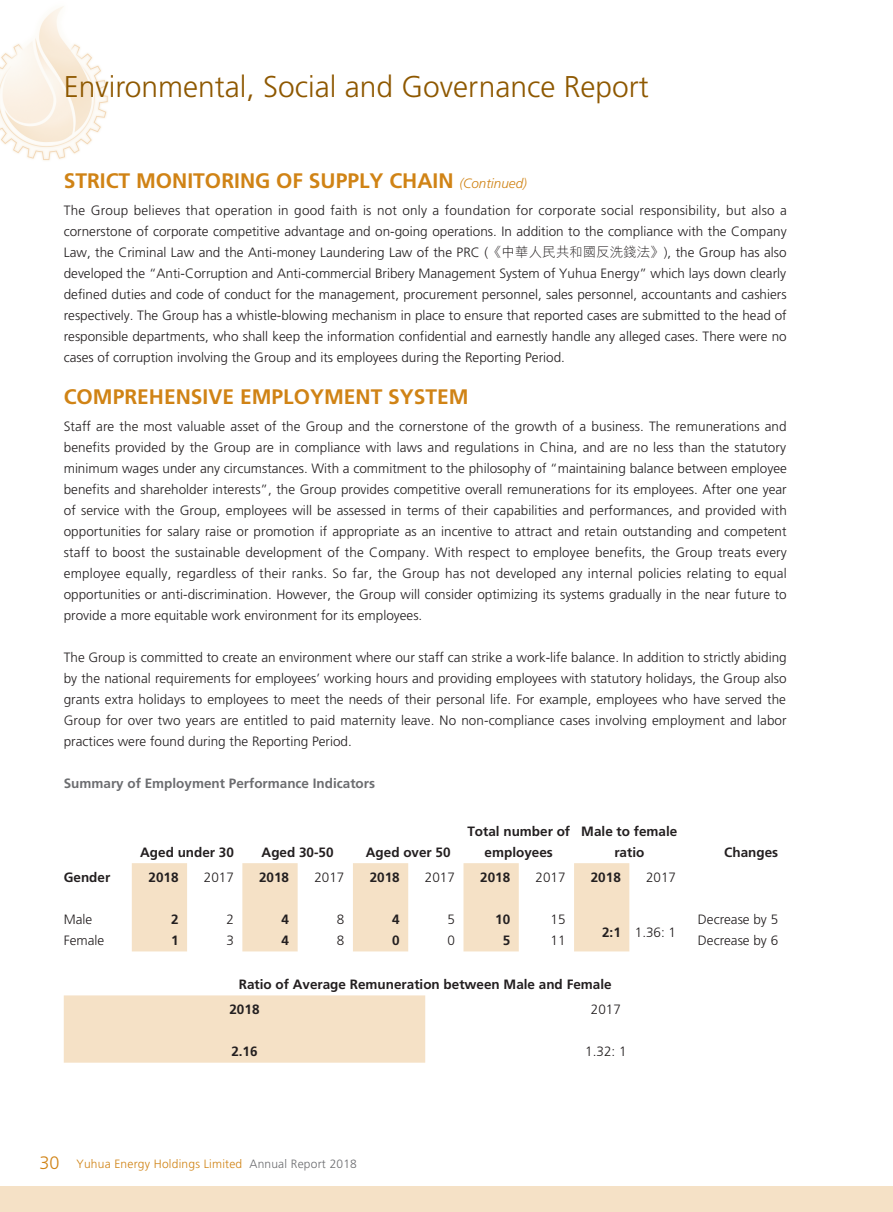
<style>
.page{position:relative;width:893px;height:1212px;background:#fff}
.page>*{position:absolute;margin:0;border:0;box-sizing:border-box;transform-origin:0 0}
.t1{font:300 30px "Frutiger LT Std";color:#8e5800}
._01_H1{font:700 21px "Frutiger LT Std";color:#d08315}
._00_txt{font:300 13.5px/21px "Frutiger LT Std";color:#231f20;text-align:justify}
._00_txt-2{font:700 13.5px/21px "Frutiger LT Std";color:#231f20;text-align:center}
._02_H2{font:700 13.5px "Frutiger LT Std";color:#6c6d70}
.t2{font:300 12px "Frutiger LT Std";letter-spacing:.015em;color:#d08315}
.s1{font-weight:300;font-style:italic;font-size:13.5px}
.s2{font-family:"M Hei HK"}
.s3{font-size:18px}
.s4{color:#6c6d70}
</style>
<div class="page">
<img style="left:0;top:6px;width:109px;height:155px">
<div style="left:0;top:1186px;width:893px;height:26px;background:#f5e1c6"></div>
<svg style="left:132px;top:863px;width:497px;height:88px;fill:#f5e1c6"></svg>
<div style="left:64px;top:995px;width:361px;height:68px;background:#f5e1c6"></div>
<h1 class="t1" style="left:64px;top:70px;width:587px">Environmental, Social and Governance Report</h1>
<p class="_01_H1" style="left:64px;top:168px;width:465px">STRICT MONITORING OF SUPPLY CHAIN <span class="s1">(Continued)</span></p>
<p class="_00_txt" style="left:64px;top:200px;width:725px">The Group believes that operation in good faith is not only a foundation for corporate social responsibility, but also a cornerstone of corporate competitive advantage and on-going operations. In addition to the compliance with the Company Law, the Criminal Law and the Anti-money Laundering Law of the PRC (<span class="s2">《中華人民共和國反洗錢法》</span>), the Group has also developed the “Anti-Corruption and Anti-commercial Bribery Management System of Yuhua Energy” which lays down clearly defined duties and code of conduct for the management, procurement personnel, sales personnel, accountants and cashiers respectively. The Group has a whistle-blowing mechanism in place to ensure that reported cases are submitted to the head of responsible departments, who shall keep the information confidential and earnestly handle any alleged cases. There were no cases of corruption involving the Group and its employees during the Reporting Period.</p>
<p class="_01_H1" style="left:64px;top:384px;width:406px">COMPREHENSIVE EMPLOYMENT SYSTEM</p>
<p class="_00_txt" style="left:64px;top:416px;width:725px">Staff are the most valuable asset of the Group and the cornerstone of the growth of a business. The remunerations and benefits provided by the Group are in compliance with laws and regulations in China, and are no less than the statutory minimum wages under any circumstances. With a commitment to the philosophy of “maintaining balance between employee benefits and shareholder interests”, the Group provides competitive overall remunerations for its employees. After one year of service with the Group, employees will be assessed in terms of their capabilities and performances, and provided with opportunities for salary raise or promotion if appropriate as an incentive to attract and retain outstanding and competent staff to boost the sustainable development of the Company. With respect to employee benefits, the Group treats every employee equally, regardless of their ranks. So far, the Group has not developed any internal policies relating to equal opportunities or anti-discrimination. However, the Group will consider optimizing its systems gradually in the near future to provide a more equitable work environment for its employees.</p>
<p class="_00_txt" style="left:64px;top:647px;width:724px">The Group is committed to create an environment where our staff can strike a work-life balance. In addition to strictly abiding by the national requirements for employees’ working hours and providing employees with statutory holidays, the Group also grants extra holidays to employees to meet the needs of their personal life. For example, employees who have served the Group for over two years are entitled to paid maternity leave. No non-compliance cases involving employment and labor practices were found during the Reporting Period.</p>
<p class="_02_H2" style="left:64px;top:775px;width:313px">Summary of Employment Performance Indicators</p>
<p class="_00_txt-2" style="left:140px;top:841px;width:95px">Aged under 30</p>
<p class="_00_txt-2" style="left:262px;top:841px;width:74px">Aged 30-50</p>
<p class="_00_txt-2" style="left:366px;top:841px;width:86px">Aged over 50</p>
<p class="_00_txt-2" style="left:467px;top:820px;width:104px">Total number of employees</p>
<p class="_00_txt-2" style="left:581px;top:820px;width:98px">Male to female ratio</p>
<p class="_00_txt-2" style="left:724px;top:841px;width:56px">Changes</p>
<p class="_00_txt-2" style="left:64px;top:867px;width:48px">Gender</p>
<p class="_00_txt-2" style="left:149px;top:867px;width:32px">2018</p>
<p class="_00_txt" style="left:204px;top:867px;width:32px">2017</p>
<p class="_00_txt-2" style="left:259px;top:867px;width:32px">2018</p>
<p class="_00_txt" style="left:314px;top:867px;width:32px">2017</p>
<p class="_00_txt-2" style="left:370px;top:867px;width:32px">2018</p>
<p class="_00_txt" style="left:425px;top:867px;width:32px">2017</p>
<p class="_00_txt-2" style="left:480px;top:867px;width:32px">2018</p>
<p class="_00_txt" style="left:535px;top:867px;width:32px">2017</p>
<p class="_00_txt-2" style="left:591px;top:867px;width:32px">2018</p>
<p class="_00_txt" style="left:646px;top:867px;width:32px">2017</p>
<p class="_00_txt" style="left:64px;top:909px;width:30px">Male</p>
<p class="_00_txt-2" style="left:171px;top:909px;width:9px">2</p>
<p class="_00_txt" style="left:226px;top:909px;width:9px">2</p>
<p class="_00_txt-2" style="left:282px;top:909px;width:9px">4</p>
<p class="_00_txt" style="left:337px;top:909px;width:9px">8</p>
<p class="_00_txt-2" style="left:392px;top:909px;width:9px">4</p>
<p class="_00_txt" style="left:447px;top:909px;width:9px">5</p>
<p class="_00_txt-2" style="left:495px;top:909px;width:17px">10</p>
<p class="_00_txt" style="left:550px;top:909px;width:17px">15</p>
<p class="_00_txt-2" style="left:602px;top:921px;width:20px">2:1</p>
<p class="_00_txt" style="left:635px;top:921px;width:43px">1.36: 1</p>
<p class="_00_txt" style="left:698px;top:909px;width:82px">Decrease by 5</p>
<p class="_00_txt" style="left:64px;top:930px;width:42px">Female</p>
<p class="_00_txt-2" style="left:171px;top:930px;width:9px">1</p>
<p class="_00_txt" style="left:226px;top:930px;width:9px">3</p>
<p class="_00_txt-2" style="left:282px;top:930px;width:9px">4</p>
<p class="_00_txt" style="left:337px;top:930px;width:9px">8</p>
<p class="_00_txt-2" style="left:392px;top:930px;width:9px">0</p>
<p class="_00_txt" style="left:447px;top:930px;width:9px">0</p>
<p class="_00_txt-2" style="left:503px;top:930px;width:9px">5</p>
<p class="_00_txt" style="left:550px;top:930px;width:17px">11</p>
<p class="_00_txt" style="left:698px;top:930px;width:82px">Decrease by 6</p>
<p class="_00_txt-2" style="left:239px;top:974px;width:374px">Ratio of Average Remuneration between Male and Female</p>
<p class="_00_txt-2" style="left:229px;top:999px;width:32px">2018</p>
<p class="_00_txt" style="left:591px;top:999px;width:32px">2017</p>
<p class="_00_txt-2" style="left:231px;top:1041px;width:28px">2.16</p>
<p class="_00_txt" style="left:585px;top:1041px;width:43px">1.32: 1</p>
<p class="t2" style="left:39px;top:1157px;width:319px"><span class="s3">30</span> Yuhua Energy Holdings Limited <span class="s4">Annual Report 2018</span></p>
</div>
